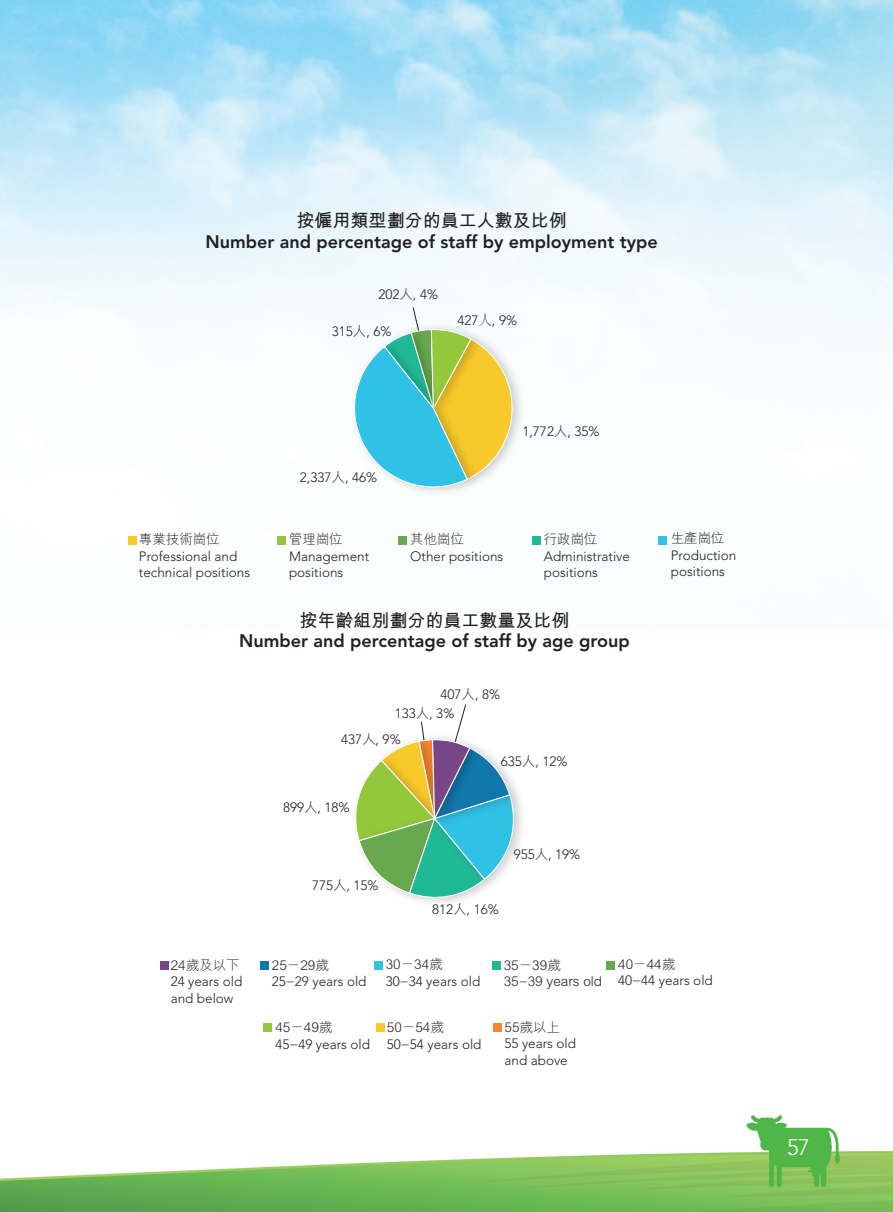
<style>
.page{position:relative;width:893px;height:1212px;background:#fff}
.page>*{position:absolute;margin:0;border:0;box-sizing:border-box;transform-origin:0 0}
.t1{font:300 22.5px "Avenir LT Std";color:#fff}
.t2{font:800 18px "Avenir LT Std";color:#231f20}
.t3{font:700 18px "M Hei HK";color:#231f20}
.t4{font:300 13.5px/16.2px "Avenir LT Std";color:#231f20}
.t5{font:300 13.5px "M Hei HK";color:#231f20}
.s1{font-family:"M Hei HK"}
.s2{font-family:"Adobe Ming Std"}
</style>
<div class="page">
<img style="left:0;top:0;width:893px;height:1212px">
<img style="left:523px;top:327px;width:7px;height:168px">
<img style="left:345px;top:498px;width:140px;height:4px">
<svg style="left:345px;top:306px;width:178px;height:192px"></svg>
<div style="left:128px;top:536px;width:9px;height:8px;background:#f8c92a"></div>
<div style="left:399px;top:536px;width:8px;height:8px;background:#68a950"></div>
<div style="left:277px;top:536px;width:9px;height:8px;background:#94c83c"></div>
<div style="left:532px;top:536px;width:9px;height:8px;background:#1fb996"></div>
<div style="left:659px;top:536px;width:8px;height:8px;background:#2fc2e6"></div>
<img style="left:346px;top:748px;width:4px;height:108px">
<img style="left:350px;top:902px;width:50px;height:6px">
<img style="left:400px;top:902px;width:103px;height:10px">
<img style="left:519px;top:783px;width:12px;height:111px">
<img style="left:519px;top:736px;width:8px;height:98px">
<svg style="left:350px;top:703px;width:169px;height:199px"></svg>
<div style="left:160px;top:961px;width:8px;height:9px;background:#774588"></div>
<div style="left:494px;top:1024px;width:8px;height:8px;background:#f5872d"></div>
<div style="left:374px;top:961px;width:9px;height:9px;background:#2fc2e6"></div>
<div style="left:260px;top:961px;width:9px;height:9px;background:#1176aa"></div>
<div style="left:492px;top:961px;width:9px;height:9px;background:#1fb996"></div>
<div style="left:606px;top:961px;width:8px;height:9px;background:#68a950"></div>
<div style="left:264px;top:1024px;width:8px;height:8px;background:#94c83c"></div>
<div style="left:376px;top:1024px;width:8px;height:8px;background:#f8c92a"></div>
<h2 class="t3" style="left:297px;top:208px;width:271px">按僱用類型劃分的員工人數及比例</h2>
<h2 class="t2" style="left:205px;top:231px;width:454px">Number and percentage of staff by employment type</h2>
<p class="t4" style="left:378px;top:286px;width:61px">202<span class="s1">人</span>, 4%</p>
<p class="t4" style="left:332px;top:323px;width:61px">315<span class="s1">人</span>, 6%</p>
<p class="t4" style="left:457px;top:313px;width:61px">427<span class="s2">人</span>, 9%</p>
<p class="t4" style="left:300px;top:469px;width:79px">2,337<span class="s1">人</span>, 46%</p>
<p class="t4" style="left:522px;top:423px;width:79px">1,772<span class="s1">人</span>, 35%</p>
<p class="t5" style="left:139px;top:532px;width:82px">專業技術崗位</p>
<p class="t5" style="left:289px;top:532px;width:55px">管理崗位</p>
<p class="t5" style="left:410px;top:532px;width:55px">其他崗位</p>
<p class="t5" style="left:544px;top:532px;width:55px">行政崗位</p>
<p class="t5" style="left:671px;top:531px;width:55px">生產崗位</p>
<p class="t4" style="left:139px;top:548px;width:100px">Professional and</p>
<p class="t4" style="left:410px;top:548px;width:95px">Other positions</p>
<p class="t4" style="left:139px;top:564px;width:113px">technical positions</p>
<p class="t4" style="left:289px;top:548px;width:82px">Management positions</p>
<p class="t4" style="left:544px;top:548px;width:88px">Administrative positions</p>
<h2 class="t3" style="left:299px;top:607px;width:271px">按年齡組別劃分的員工數量及比例</h2>
<h2 class="t2" style="left:239px;top:630px;width:392px">Number and percentage of staff by age group</h2>
<p class="t4" style="left:440px;top:686px;width:61px">407<span class="s1">人</span>, 8%</p>
<p class="t4" style="left:395px;top:705px;width:61px">133<span class="s1">人</span>, 3%</p>
<p class="t4" style="left:341px;top:732px;width:61px">437<span class="s1">人</span>, 9%</p>
<p class="t4" style="left:283px;top:800px;width:68px">899<span class="s1">人</span>, 18%</p>
<p class="t4" style="left:312px;top:877px;width:68px">775<span class="s1">人</span>, 15%</p>
<p class="t4" style="left:501px;top:753px;width:68px">635<span class="s1">人</span>, 12%</p>
<p class="t4" style="left:514px;top:846px;width:68px">955<span class="s1">人</span>, 19%</p>
<p class="t4" style="left:432px;top:901px;width:68px">812<span class="s1">人</span>, 16%</p>
<p class="t4" style="left:671px;top:547px;width:67px">Production positions</p>
<p class="t5" style="left:171px;top:958px;width:71px">24歲及以下</p>
<p class="t5" style="left:272px;top:958px;width:59px">25－29歲</p>
<p class="t5" style="left:386px;top:957px;width:59px">30－34歲</p>
<p class="t5" style="left:504px;top:958px;width:59px">35－39歲</p>
<p class="t5" style="left:618px;top:957px;width:59px">40－44歲</p>
<p class="t4" style="left:386px;top:973px;width:96px">30−34 years old</p>
<p class="t4" style="left:504px;top:972px;width:211px"><span class="s1">35</span>−<span class="s1">39 years old</span> 40−44 years old</p>
<p class="t4" style="left:171px;top:973px;width:73px">24 years old and below</p>
<p class="t4" style="left:272px;top:973px;width:96px">25−29 years old</p>
<p class="t4" style="left:275px;top:1036px;width:96px">45−49 years old</p>
<p class="t4" style="left:387px;top:1036px;width:96px">50−54 years old</p>
<p class="t5" style="left:504px;top:1020px;width:57px">55歲以上</p>
<p class="t5" style="left:275px;top:1020px;width:59px">45－49歲</p>
<p class="t5" style="left:387px;top:1020px;width:59px">50－54歲</p>
<p class="t4" style="left:504px;top:1036px;width:73px">55 years old and above</p>
<h1 class="t1" style="left:787px;top:1134px;width:24px">57</h1>
</div>
